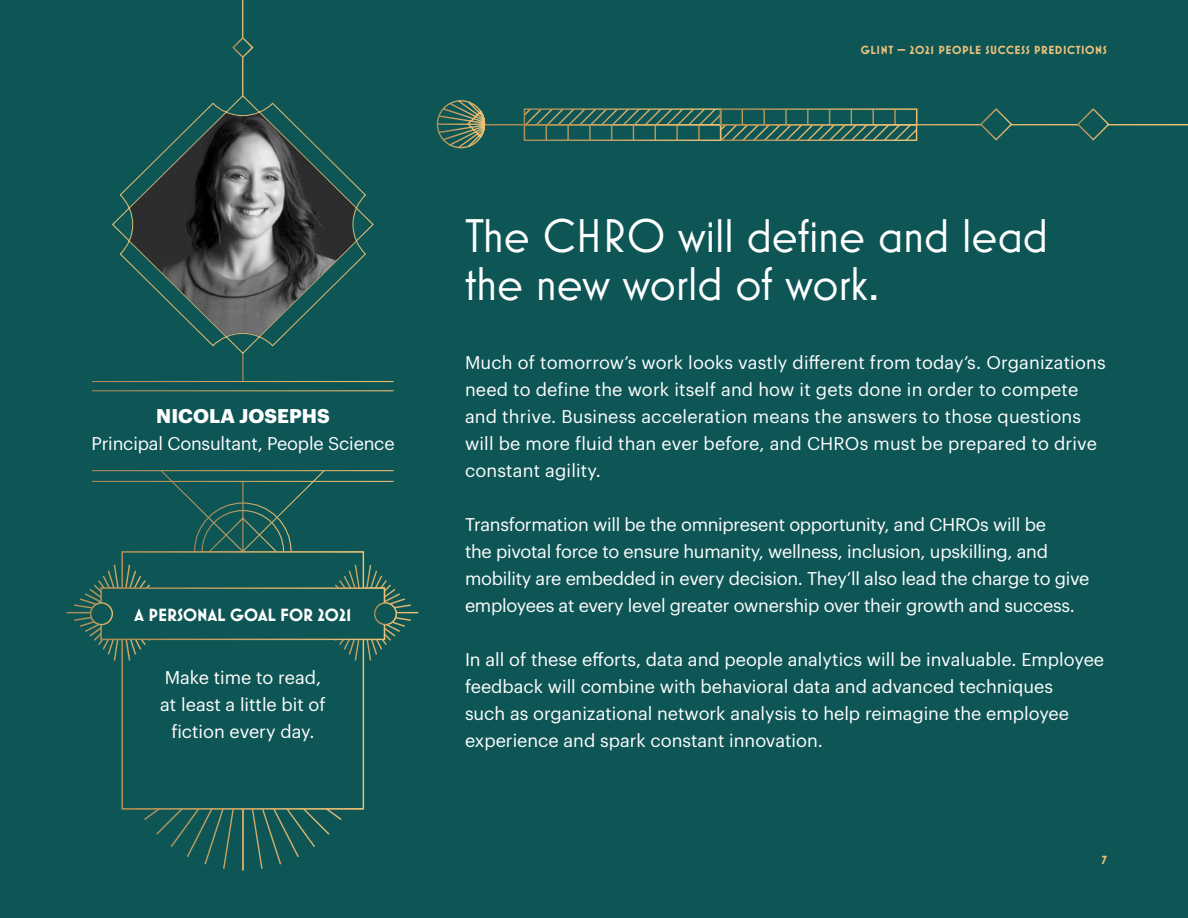
<style>
.page{position:relative;width:1188px;height:918px;background:#0e5655}
.page>*{position:absolute;margin:0;border:0;box-sizing:border-box;transform-origin:0 0}
.t1{font:48px/48px "Mostra Nuova";color:#fff}
.t2{font:700 19.5px "Graphik";letter-spacing:.005em;color:#fff}
.t3{font:18px/27px "Graphik";color:#fff}
.t4{font:700 18px "Mostra Nuova";color:#fff}
.t5{font:700 12px "Mostra Nuova";letter-spacing:.05em;color:#ebc27d}
</style>
<div class="page">
<svg style="left:242px;top:355px;width:1px;height:26px"></svg>
<hr style="left:92px;top:390px;width:302px;height:1px;background:#fff">
<hr style="left:92px;top:381px;width:302px;height:1px;background:#fff">
<hr style="left:92px;top:481px;width:302px;height:1px;background:#fff">
<hr style="left:92px;top:470px;width:302px;height:1px;background:#fff">
<svg style="left:160px;top:470px;width:166px;height:81px"></svg>
<svg style="left:112px;top:96px;width:262px;height:259px"></svg>
<hr style="left:484px;top:124px;width:704px;height:1px;background:#fff">
<svg style="left:524px;top:109px;width:393px;height:31px"></svg>
<svg style="left:121px;top:662px;width:244px;height:209px"></svg>
<svg style="left:436px;top:100px;width:50px;height:49px"></svg>
<svg style="left:1076px;top:108px;width:35px;height:33px"></svg>
<svg style="left:979px;top:108px;width:34px;height:33px"></svg>
<hr style="left:242px;top:0;width:2px;height:96px;background:#fff">
<svg style="left:232px;top:36px;width:22px;height:23px"></svg>
<div style="left:122px;top:552px;width:241px;height:257px;background:#0e5655"></div>
<svg style="left:306px;top:563px;width:113px;height:99px"></svg>
<svg style="left:66px;top:563px;width:113px;height:99px"></svg>
<div style="left:101px;top:588px;width:283px;height:51px;background:#0e5655"></div>
<div style="left:91px;top:603px;width:21px;height:22px;background:#0e5655;border-radius:50%"></div>
<div style="left:90px;top:602px;width:23px;height:23px;border:1px solid #fff;border-radius:50%"></div>
<div style="left:375px;top:603px;width:21px;height:22px;background:#0e5655;border-radius:50%"></div>
<div style="left:374px;top:602px;width:23px;height:23px;border:1px solid #fff;border-radius:50%"></div>
<img style="left:130px;top:113px;width:226px;height:223px">
<p class="t2" style="left:156px;top:401px;width:175px">NICOLA JOSEPHS</p>
<p class="t3" style="left:91px;top:428px;width:305px">Principal Consultant, People Science</p>
<p class="t4" style="left:135px;top:604px;width:218px">A PERSONAL GOAL FOR 2021</p>
<p class="t3" style="left:160px;top:662px;width:167px;text-align:center">Make time to read, at least a little bit of fiction every day.</p>
<p class="t5" style="left:861px;top:43px;width:248px">GLINT — 2021 PEOPLE SUCCESS PREDICTIONS</p>
<h3 class="t1" style="left:465px;top:211px;width:585px">The CHRO will define and lead the new world of work.</h3>
<p class="t3" style="left:465px;top:347px;width:642px">Much of tomorrow’s work looks vastly different from today’s. Organizations need to define the work itself and how it gets done in order to compete and thrive. Business acceleration means the answers to those questions will be more fluid than ever before, and CHROs must be prepared to drive constant agility.</p>
<p class="t3" style="left:465px;top:509px;width:626px">Transformation will be the omnipresent opportunity, and CHROs will be<br>the pivotal force to ensure humanity, wellness, inclusion, upskilling, and mobility are embedded in every decision. They’ll also lead the charge to give employees at every level greater ownership over their growth and success.</p>
<p class="t3" style="left:465px;top:644px;width:641px">In all of these efforts, data and people analytics will be invaluable. Employee feedback will combine with behavioral data and advanced techniques<br>such as organizational network analysis to help reimagine the employee experience and spark constant innovation.</p>
<p class="t5" style="left:1102px;top:853px;width:7px">7</p>
</div>
